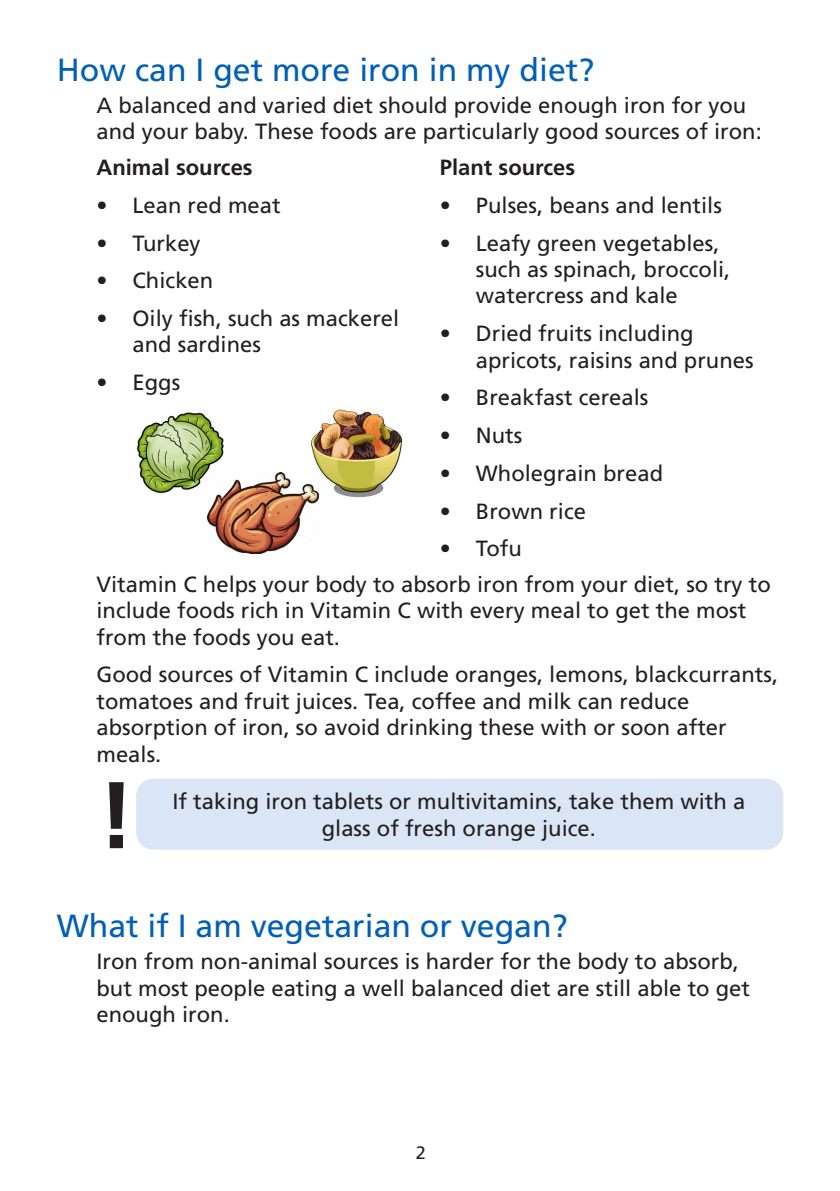
<style>
.page{position:relative;width:840px;height:1191px;background:#fff}
.page>*{position:absolute;margin:0;border:0;box-sizing:border-box;transform-origin:0 0}
.Body{font:700 94.4px "Frutiger LT Std";color:#231f20}
.t1{font:32px "Frutiger LT Std";color:#005fb9}
.Body-2{font:22px/26.4px "Frutiger LT Std";color:#231f20}
.Body-3{font:700 22px "Frutiger LT Std";color:#231f20}
.t2{font:18px "Frutiger LT Std";color:#231f20}
</style>
<div class="page">
<img style="left:136px;top:412px;width:88px;height:82px">
<img style="left:311px;top:409px;width:92px;height:90px">
<img style="left:207px;top:472px;width:111px;height:81px">
<div style="left:136px;top:778px;width:646px;height:71px;background:#dae5f5;border-radius:17px"></div>
<p class="t1" style="left:57px;top:51px;width:538px">How can I get more iron in my diet?</p>
<p class="Body-2" style="left:96px;top:92px;width:666px">A balanced and varied diet should provide enough iron for you and your baby. These foods are particularly good sources of iron:</p>
<p class="Body-3" style="left:96px;top:154px;width:158px">Animal sources</p>
<p class="Body-2" style="left:96px;top:192px;width:185px">• Lean red meat</p>
<p class="Body-2" style="left:96px;top:230px;width:106px">• Turkey</p>
<p class="Body-2" style="left:96px;top:267px;width:118px">• Chicken</p>
<p class="Body-2" style="left:132px;top:305px;width:268px;text-indent:-36px">• Oily fish, such as mackerel and sardines</p>
<p class="Body-2" style="left:96px;top:369px;width:85px">• Eggs</p>
<p class="Body-3" style="left:439px;top:154px;width:137px">Plant sources</p>
<p class="Body-2" style="left:439px;top:192px;width:283px">• Pulses, beans and lentils</p>
<p class="Body-2" style="left:475px;top:230px;width:256px;text-indent:-36px">• Leafy green vegetables, such as spinach, broccoli, watercress and kale</p>
<p class="Body-2" style="left:475px;top:320px;width:279px;text-indent:-36px">• Dried fruits including apricots, raisins and prunes</p>
<p class="Body-2" style="left:439px;top:384px;width:210px">• Breakfast cereals</p>
<p class="Body-2" style="left:439px;top:422px;width:84px">• Nuts</p>
<p class="Body-2" style="left:439px;top:460px;width:225px">• Wholegrain bread</p>
<p class="Body-2" style="left:439px;top:498px;width:147px">• Brown rice</p>
<p class="Body-2" style="left:439px;top:535px;width:84px">• Tofu</p>
<p class="Body-2" style="left:96px;top:571px;width:675px">Vitamin C helps your body to absorb iron from your diet, so try to include foods rich in Vitamin C with every meal to get the most from the foods you eat.</p>
<p class="Body-2" style="left:96px;top:661px;width:682px">Good sources of Vitamin C include oranges, lemons, blackcurrants, tomatoes and fruit juices. Tea, coffee and milk can reduce absorption of iron, so avoid drinking these with or soon after meals.</p>
<p class="Body-2" style="left:172px;top:788px;width:574px">If taking iron tablets or multivitamins, take them with a</p>
<p class="Body" style="left:98px;top:760px;width:38px">!</p>
<p class="Body-2" style="left:321px;top:815px;width:275px">glass of fresh orange juice.</p>
<p class="t1" style="left:57px;top:907px;width:512px">What if I am vegetarian or vegan?</p>
<p class="Body-2" style="left:96px;top:948px;width:654px">Iron from non-animal sources is harder for the body to absorb, but most people eating a well balanced diet are still able to get enough iron.</p>
<p class="t2" style="left:415px;top:1142px;width:12px">2</p>
</div>
